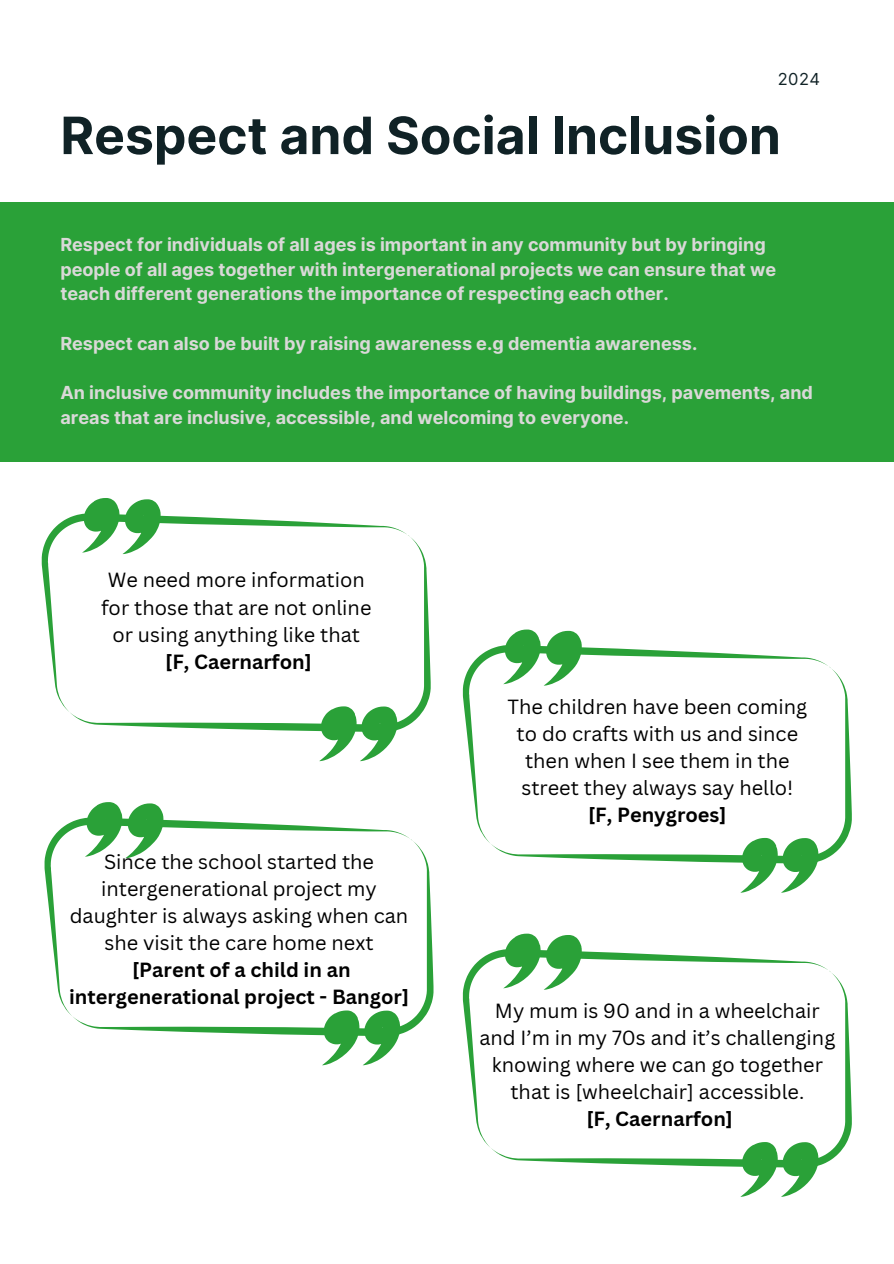
<style>
.page{position:relative;width:894px;height:1264px;background:#fff}
.page>*{position:absolute;margin:0;border:0;box-sizing:border-box;transform-origin:0 0}
.t1{font:700 51.45px "Inter";color:#102226}
.t2{font:19.95px/27.2px "Canva Sans";color:#000;text-align:center}
.t3{font:700 19.95px/27.2px "Canva Sans";color:#000;text-align:center}
.t4{font:700 18px/24.8px "Inter";color:#dad9d8}
.t5{font:16.5px "Inter";color:#102226}
</style>
<div class="page">
<div style="left:0;top:202px;width:893px;height:259px;background:#2aa138"></div>
<svg style="left:42px;top:513px;width:367px;height:199px"></svg>
<svg style="left:69px;top:536px;width:361px;height:195px"></svg>
<svg style="left:82px;top:498px;width:78px;height:56px"></svg>
<svg style="left:319px;top:706px;width:78px;height:55px"></svg>
<svg style="left:463px;top:645px;width:367px;height:198px"></svg>
<svg style="left:490px;top:668px;width:361px;height:195px"></svg>
<svg style="left:503px;top:629px;width:78px;height:56px"></svg>
<svg style="left:740px;top:838px;width:78px;height:54px"></svg>
<svg style="left:45px;top:817px;width:367px;height:199px"></svg>
<svg style="left:72px;top:840px;width:361px;height:195px"></svg>
<svg style="left:85px;top:802px;width:78px;height:56px"></svg>
<svg style="left:322px;top:1010px;width:78px;height:55px"></svg>
<svg style="left:463px;top:949px;width:367px;height:198px"></svg>
<svg style="left:490px;top:972px;width:361px;height:195px"></svg>
<svg style="left:503px;top:933px;width:78px;height:56px"></svg>
<svg style="left:740px;top:1141px;width:78px;height:55px"></svg>
<p class="t5" style="left:777px;top:69px;width:44px">2024</p>
<h1 class="t1" style="left:60px;top:105px;width:721px">Respect and Social Inclusion</h1>
<p class="t4" style="left:60px;top:232px;width:717px">Respect for individuals of all ages is important in any community but by bringing people of all ages together with intergenerational projects we can ensure that we teach different generations the importance of respecting each other.</p>
<p class="t4" style="left:60px;top:331px;width:638px">Respect can also be built by raising awareness e.g dementia awareness.</p>
<p class="t4" style="left:60px;top:380px;width:753px">An inclusive community includes the importance of having buildings, pavements, and areas that are inclusive, accessible, and welcoming to everyone.</p>
<p class="t2" style="left:101px;top:566px;width:272px">We need more information for those that are not online or using anything like that</p>
<p class="t3" style="left:165px;top:647px;width:148px">[F, Caernarfon]</p>
<p class="t2" style="left:70px;top:847px;width:340px">Since the school started the intergenerational project my daughter is always asking when can she visit the care home next</p>
<p class="t3" style="left:69px;top:955px;width:341px">[Parent of a child in an intergenerational project - Bangor]</p>
<p class="t2" style="left:507px;top:692px;width:301px">The children have been coming to do crafts with us and since then when I see them in the street they always say hello!</p>
<p class="t3" style="left:588px;top:801px;width:140px">[F, Penygroes]</p>
<p class="t2" style="left:479px;top:996px;width:357px">My mum is 90 and in a wheelchair and I’m in my 70s and it’s challenging knowing where we can go together that is [wheelchair] accessible.</p>
<p class="t3" style="left:586px;top:1105px;width:148px">[F, Caernarfon]</p>
</div>
